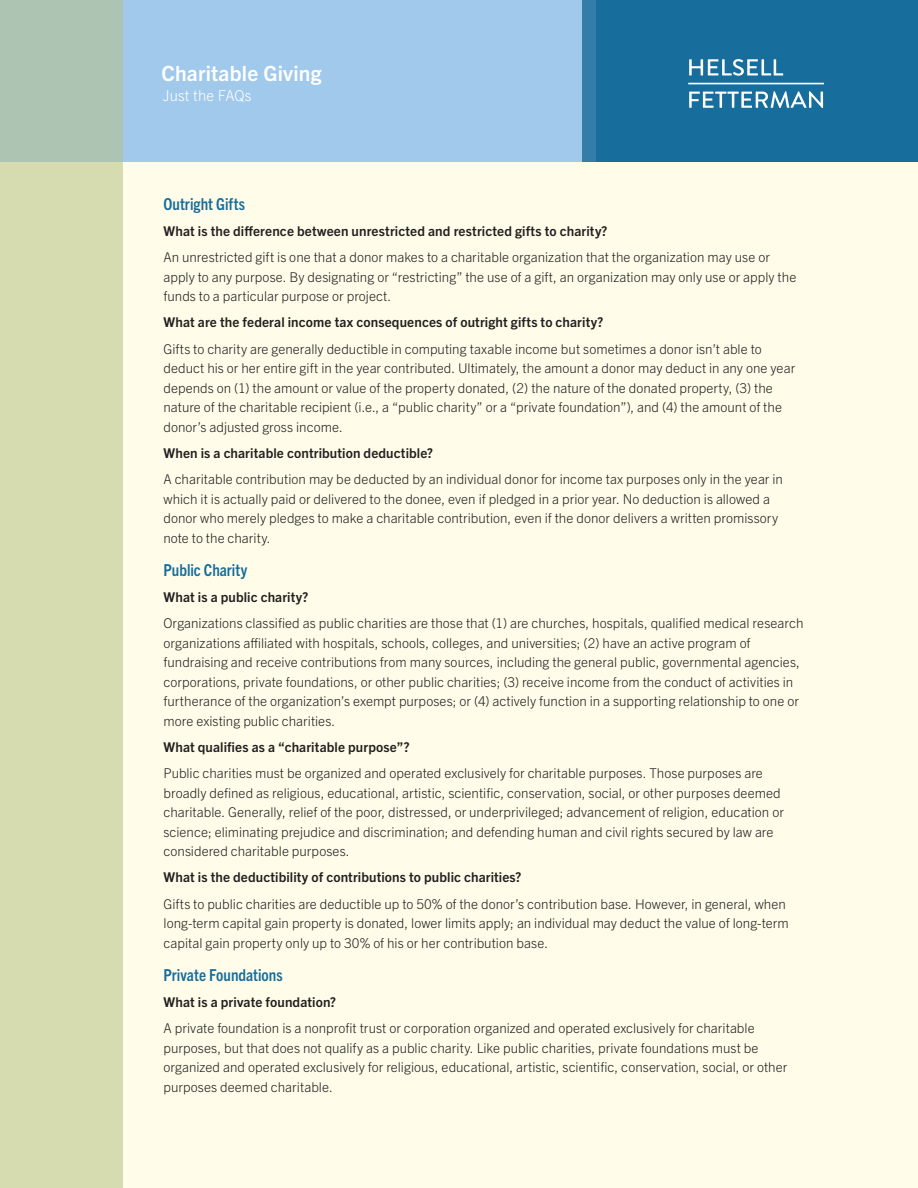
<style>
.page{position:relative;width:918px;height:1188px;background:#fffde9}
.page>*{position:absolute;margin:0;border:0;box-sizing:border-box;transform-origin:0 0}
.t1{font:700 21px "Trade Gothic Next LT Pro";letter-spacing:.01em;color:#fff}
.Subhead{font:700 condensed 16.5px "Trade Gothic Next LT Pro";color:#176d9b}
.t2{font:300 15px "Trade Gothic Next LT Pro";letter-spacing:.01em;color:#fff}
.Body_Copy{font:300 13.5px/19.5px "Trade Gothic Next LT Pro";letter-spacing:.005em;color:#231f20}
.Body_Copy-2{font:700 13.5px "Trade Gothic Next LT Pro";letter-spacing:.01em;color:#231f20}
</style>
<div class="page">
<div style="left:0;top:0;width:918px;height:162px;background:#a0c9eb"></div>
<div style="left:596px;top:0;width:322px;height:162px;background:#176d9b"></div>
<div style="left:583px;top:0;width:13px;height:162px;background:#337da8"></div>
<svg style="left:0;top:0;width:123px;height:1188px;background:#d0d7b0"></svg>
<hr style="left:688px;top:83px;width:136px;height:1px;background:#fff">
<svg style="left:689px;top:59px;width:94px;height:17px"></svg>
<svg style="left:689px;top:91px;width:134px;height:17px"></svg>
<p class="t1" style="left:161px;top:59px;width:162px">Charitable Giving</p>
<p class="t2" style="left:163px;top:85px;width:90px">Just the FAQs</p>
<p class="Subhead" style="left:164px;top:192px;width:83px">Outright Gifts</p>
<p class="Body_Copy-2" style="left:164px;top:222px;width:446px">What is the difference between unrestricted and restricted gifts to charity?</p>
<p class="Body_Copy" style="left:164px;top:247px;width:634px">An unrestricted gift is one that a donor makes to a charitable organization that the organization may use or apply to any purpose. By designating or “restricting” the use of a gift, an organization may only use or apply the funds to a particular purpose or project.</p>
<p class="Body_Copy-2" style="left:164px;top:313px;width:441px">What are the federal income tax consequences of outright gifts to charity?</p>
<p class="Body_Copy" style="left:164px;top:338px;width:633px">Gifts to charity are generally deductible in computing taxable income but sometimes a donor isn’t able to deduct his or her entire gift in the year contributed. Ultimately, the amount a donor may deduct in any one year depends on (1) the amount or value of the property donated, (2) the nature of the donated property, (3) the nature of the charitable recipient (i.e., a “public charity” or a “private foundation”), and (4) the amount of the donor’s adjusted gross income.</p>
<p class="Body_Copy-2" style="left:164px;top:444px;width:271px">When is a charitable contribution deductible?</p>
<p class="Body_Copy" style="left:164px;top:469px;width:621px">A charitable contribution may be deducted by an individual donor for income tax purposes only in the year in which it is actually paid or delivered to the donee, even if pledged in a prior year. No deduction is allowed a donor who merely pledges to make a charitable contribution, even if the donor delivers a written promissory note to the charity.</p>
<p class="Subhead" style="left:164px;top:558px;width:85px">Public Charity</p>
<p class="Body_Copy-2" style="left:164px;top:588px;width:146px">What is a public charity?</p>
<p class="Body_Copy" style="left:164px;top:613px;width:641px">Organizations classified as public charities are those that (1) are churches, hospitals, qualified medical research organizations affiliated with hospitals, schools, colleges, and universities; (2) have an active program of fundraising and receive contributions from many sources, including the general public, governmental agencies, corporations, private foundations, or other public charities; (3) receive income from the conduct of activities in furtherance of the organization’s exempt purposes; or (4) actively function in a supporting relationship to one or more existing public charities.</p>
<p class="Body_Copy-2" style="left:164px;top:738px;width:248px">What qualifies as a “charitable purpose”?</p>
<p class="Body_Copy" style="left:164px;top:763px;width:622px">Public charities must be organized and operated exclusively for charitable purposes. Those purposes are broadly defined as religious, educational, artistic, scientific, conservation, social, or other purposes deemed charitable. Generally, relief of the poor, distressed, or underprivileged; advancement of religion, education or science; eliminating prejudice and discrimination; and defending human and civil rights secured by law are considered charitable purposes.</p>
<p class="Body_Copy-2" style="left:164px;top:868px;width:359px">What is the deductibility of contributions to public charities?</p>
<p class="Body_Copy" style="left:164px;top:893px;width:627px">Gifts to public charities are deductible up to 50% of the donor’s contribution base. However, in general, when long-term capital gain property is donated, lower limits apply; an individual may deduct the value of long-term capital gain property only up to 30% of his or her contribution base.</p>
<p class="Subhead" style="left:164px;top:963px;width:121px">Private Foundations</p>
<p class="Body_Copy-2" style="left:164px;top:993px;width:174px">What is a private foundation?</p>
<p class="Body_Copy" style="left:164px;top:1018px;width:625px">A private foundation is a nonprofit trust or corporation organized and operated exclusively for charitable purposes, but that does not qualify as a public charity. Like public charities, private foundations must be organized and operated exclusively for religious, educational, artistic, scientific, conservation, social, or other purposes deemed charitable.</p>
</div>
